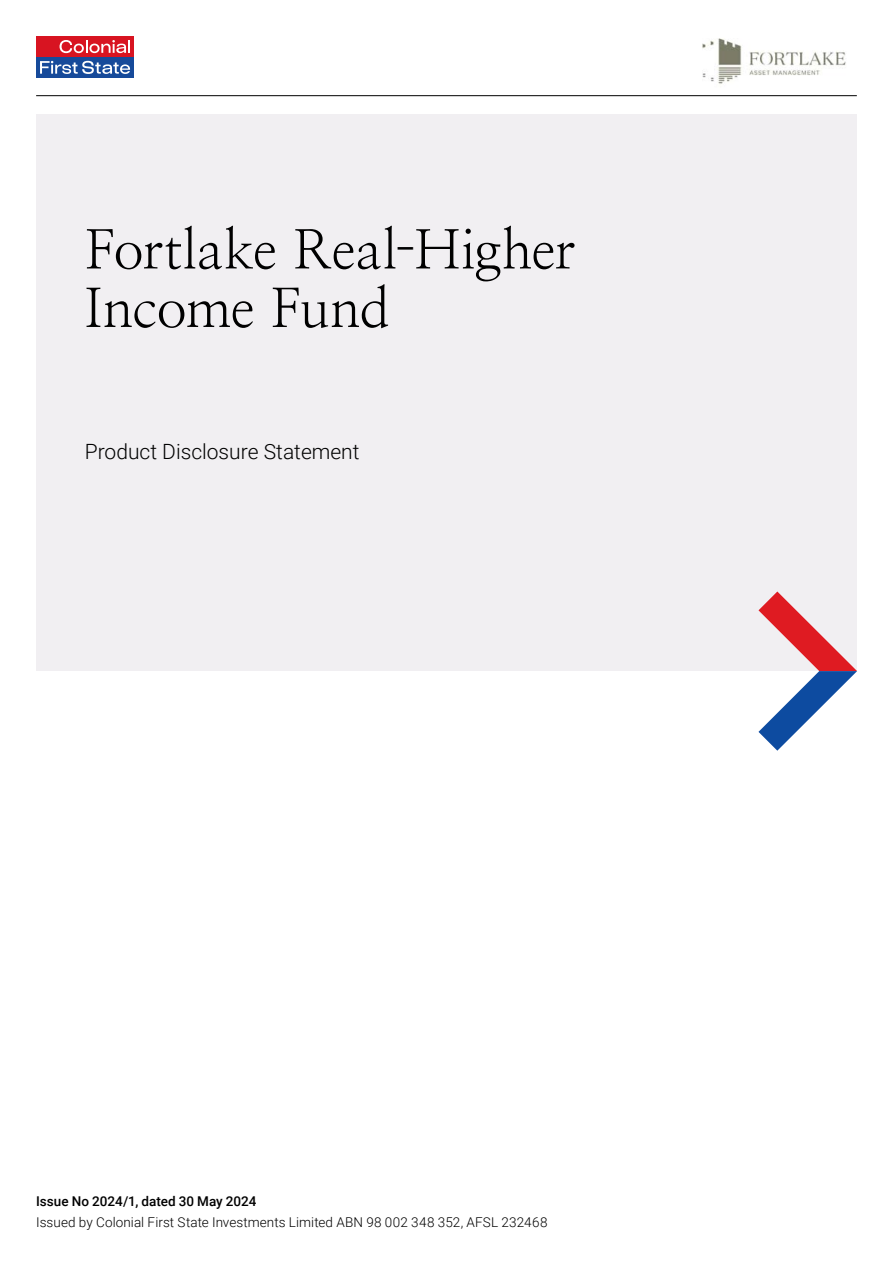
<style>
.page{position:relative;width:893px;height:1263px;background:#fff}
.page>*{position:absolute;margin:0;border:0;box-sizing:border-box;transform-origin:0 0}
.PDS_Cover_1_Title{font:54px/58.5px "Nanum Myeongjo";letter-spacing:-.015em;color:#000}
.t1{font:300 21px "Roboto";color:#000}
.PDS_Cover_3_Issue_Date{font:300 13.5px "Roboto";letter-spacing:.01em;color:#000}
.PDS_Cover_3_Issue_Date-2{font:500 13.5px "Roboto";color:#000}
</style>
<div class="page">
<div style="left:36px;top:115px;width:821px;height:556px;background:#f1eff2"></div>
<hr style="left:36px;top:95px;width:821px;height:1px;background:#000">
<div style="left:36px;top:36px;width:98px;height:21px;background:#d81421"></div>
<div style="left:36px;top:57px;width:98px;height:21px;background:#164a9a"></div>
<svg style="left:60px;top:40px;width:70px;height:13px"></svg>
<svg style="left:40px;top:61px;width:90px;height:13px"></svg>
<svg style="left:758px;top:591px;width:99px;height:160px"></svg>
<img style="left:702px;top:38px;width:144px;height:46px">
<p class="PDS_Cover_1_Title" style="left:85px;top:221px;width:492px">Fortlake Real-Higher<br>Income Fund</p>
<p class="t1" style="left:85px;top:437px;width:276px">Product Disclosure Statement</p>
<p class="PDS_Cover_3_Issue_Date-2" style="left:36px;top:1192px;width:222px">Issue No 2024/1, dated 30 May 2024</p>
<p class="PDS_Cover_3_Issue_Date" style="left:36px;top:1212px;width:513px">Issued by Colonial First State Investments Limited ABN 98 002 348 352, AFSL 232468</p>
</div>
